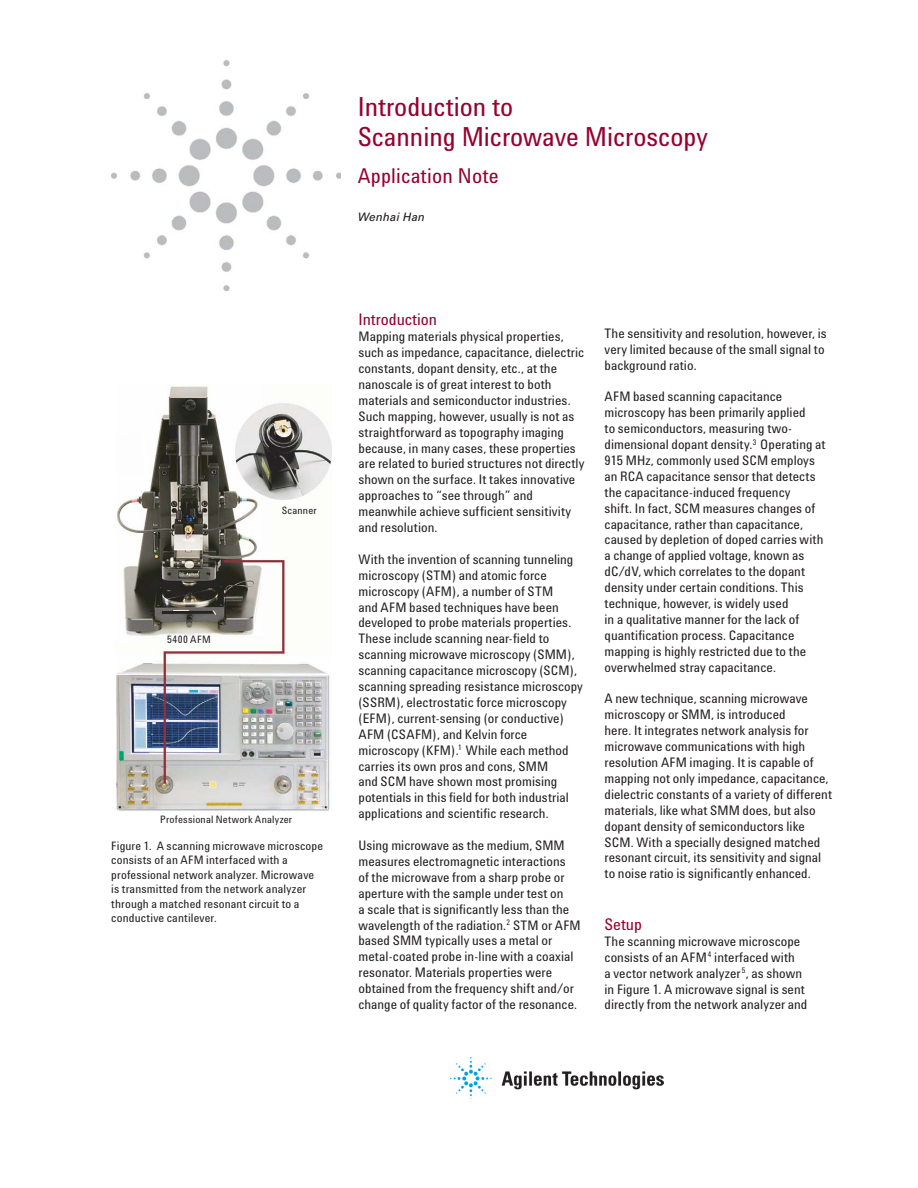
<style>
.page{position:relative;width:918px;height:1188px;background:#fff}
.page>*{position:absolute;margin:0;border:0;box-sizing:border-box;transform-origin:0 0}
.t1{font:27px/30px "Agilent Cond";color:#98002e}
.t2{font:21px "Agilent Cond";letter-spacing:.01em;color:#98002e}
.t3{font:16.5px "Agilent Cond";color:#98002e}
.t4{font:13.5px/15.9px "Agilent Cond";letter-spacing:.005em;color:#231f20}
.t5{font:12px/14.4px "Agilent Cond";letter-spacing:.015em;color:#231f20}
.t6{font:italic 12px "Agilent";letter-spacing:.01em;color:#231f20}
.t7{font:10.5px "Agilent Cond";letter-spacing:.02em;color:#231f20}
</style>
<div class="page">
<img style="left:115px;top:386px;width:216px;height:425px">
<img style="left:111px;top:61px;width:230px;height:230px">
<img style="left:451px;top:1058px;width:212px;height:41px">
<h1 class="t1" style="left:358px;top:94px;width:352px">Introduction to<br>Scanning Microwave Microscopy</h1>
<h2 class="t2" style="left:358px;top:168px;width:143px">Application Note</h2>
<p class="t6" style="left:358px;top:212px;width:69px">Wenhai Han</p>
<p class="t7" style="left:167px;top:635px;width:45px">5400 AFM</p>
<p class="t7" style="left:282px;top:506px;width:36px">Scanner</p>
<p class="t7" style="left:160px;top:816px;width:133px">Professional Network Analyzer</p>
<p class="t5" style="left:111px;top:840px;width:213px">Figure 1. A scanning microwave microscope consists of an AFM interfaced with a professional network analyzer. Microwave is transmitted from the network analyzer through a matched resonant circuit to a conductive cantilever.</p>
<p class="t3" style="left:358px;top:313px;width:80px">Introduction</p>
<p class="t4" style="left:358px;top:330px;width:228px">Mapping materials physical properties, such as impedance, capacitance, dielectric constants, dopant density, etc., at the nanoscale is of great interest to both materials and semiconductor industries.<br>Such mapping, however, usually is not as straightforward as topography imaging because, in many cases, these properties are related to buried structures not directly shown on the surface. It takes innovative approaches to “see through” and meanwhile achieve sufficient sensitivity and resolution.</p>
<p class="t4" style="left:358px;top:553px;width:226px">With the invention of scanning tunneling microscopy (STM) and atomic force microscopy (AFM), a number of STM<br>and AFM based techniques have been developed to probe materials properties.<br>These include scanning near-field to scanning microwave microscopy (SMM), scanning capacitance microscopy (SCM), scanning spreading resistance microscopy (SSRM), electrostatic force microscopy (EFM), current-sensing (or conductive)<br>AFM (CSAFM), and Kelvin force microscopy (KFM).<sup>1</sup> While each method carries its own pros and cons, SMM<br>and SCM have shown most promising potentials in this field for both industrial applications and scientific research.</p>
<p class="t4" style="left:358px;top:839px;width:224px">Using microwave as the medium, SMM measures electromagnetic interactions<br>of the microwave from a sharp probe or aperture with the sample under test on<br>a scale that is significantly less than the wavelength of the radiation.<sup>2</sup> STM or AFM based SMM typically uses a metal or metal-coated probe in-line with a coaxial resonator. Materials properties were obtained from the frequency shift and/or change of quality factor of the resonance.</p>
<p class="t4" style="left:605px;top:327px;width:224px">The sensitivity and resolution, however, is very limited because of the small signal to background ratio.</p>
<p class="t4" style="left:605px;top:390px;width:222px">AFM based scanning capacitance microscopy has been primarily applied<br>to semiconductors, measuring two&shy;dimensional dopant density.<sup>3</sup> Operating at 915 MHz, commonly used SCM employs an RCA capacitance sensor that detects the capacitance-induced frequency<br>shift. In fact, SCM measures changes of capacitance, rather than capacitance, caused by depletion of doped carries with a change of applied voltage, known as dC/dV, which correlates to the dopant density under certain conditions. This technique, however, is widely used<br>in a qualitative manner for the lack of quantification process. Capacitance mapping is highly restricted due to the overwhelmed stray capacitance.</p>
<p class="t4" style="left:605px;top:692px;width:229px">A new technique, scanning microwave microscopy or SMM, is introduced<br>here. It integrates network analysis for microwave communications with high resolution AFM imaging. It is capable of mapping not only impedance, capacitance, dielectric constants of a variety of different materials, like what SMM does, but also dopant density of semiconductors like SCM. With a specially designed matched resonant circuit, its sensitivity and signal to noise ratio is significantly enhanced.</p>
<p class="t3" style="left:605px;top:918px;width:39px">Setup</p>
<p class="t4" style="left:605px;top:935px;width:204px">The scanning microwave microscope consists of an AFM<sup>4</sup> interfaced with<br>a vector network analyzer <sup>5</sup>, as shown in Figure 1. A microwave signal is sent directly from the network analyzer and</p>
</div>
